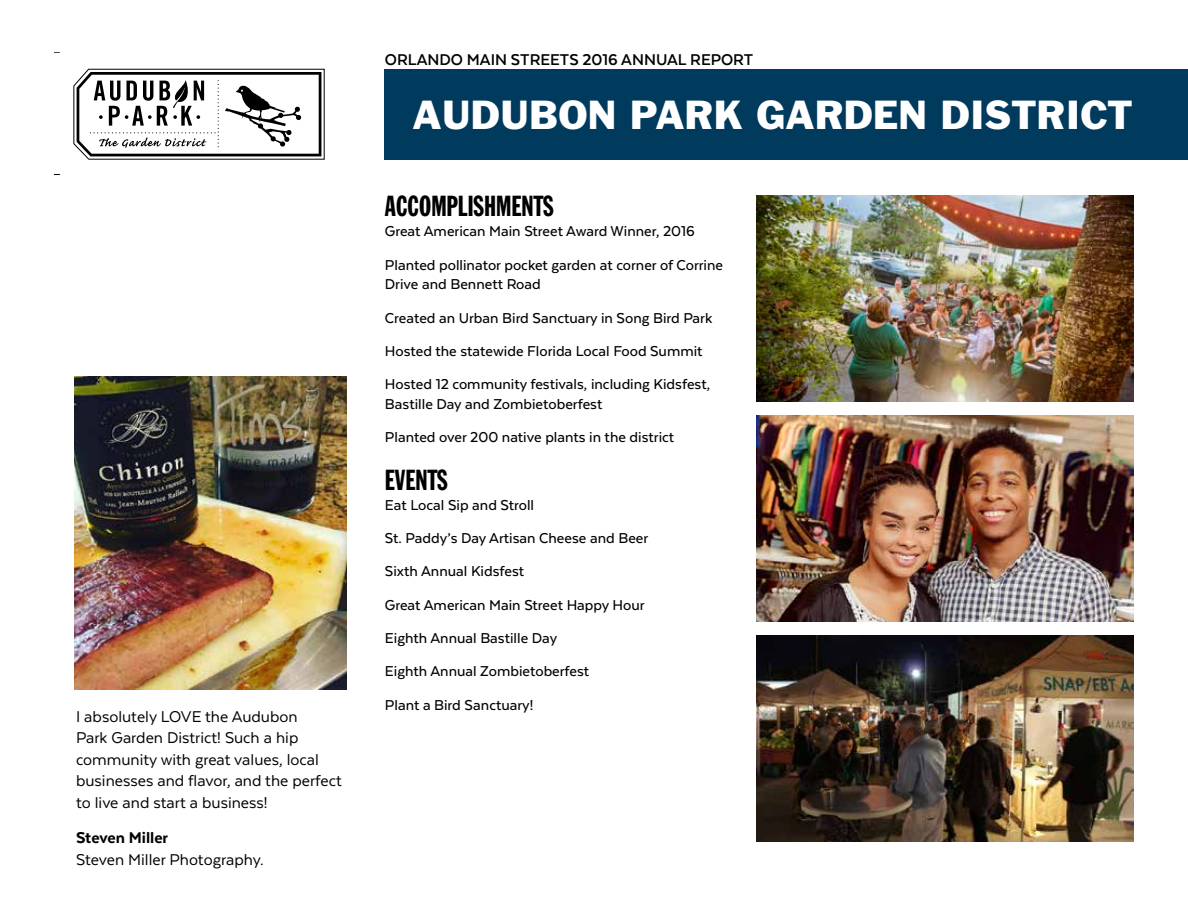
<style>
.page{position:relative;width:1188px;height:918px;background:#fff}
.page>*{position:absolute;margin:0;border:0;box-sizing:border-box;transform-origin:0 0}
.t1{font:37.5px "Franklin Gothic";color:#fff}
.t2{font:28.5px "Franklin Gothic Extra Cond";color:#000}
.t3{font:18px/21.6px "Texta";color:#000}
.t4{font:700 18px "Texta";color:#000}
.t5{font:800 18px "Texta";color:#000}
.t6{font:500 16.5px/33.3px "Texta";color:#000}
</style>
<div class="page">
<div style="left:385px;top:70px;width:803px;height:90px;background:#003a5d"></div>
<svg style="left:73px;top:69px;width:252px;height:91px"></svg>
<img style="left:756px;top:195px;width:378px;height:206px">
<img style="left:756px;top:415px;width:378px;height:206px">
<img style="left:756px;top:635px;width:378px;height:206px">
<img style="left:75px;top:377px;width:271px;height:312px">
<p class="t3" style="left:76px;top:705px;width:267px">I absolutely LOVE the Audubon<br>Park Garden District! Such a hip community with great values, local businesses and flavor, and the perfect to live and start a business!</p>
<p class="t5" style="left:76px;top:828px;width:94px">Steven Miller</p>
<p class="t3" style="left:76px;top:848px;width:189px">Steven Miller Photography.</p>
<p class="t4" style="left:385px;top:50px;width:370px">ORLANDO MAIN STREETS 2016 ANNUAL REPORT</p>
<h1 class="t1" style="left:413px;top:91px;width:721px">AUDUBON PARK GARDEN DISTRICT</h1>
<h2 class="t2" style="left:385px;top:191px;width:170px">ACCOMPLISHMENTS</h2>
<p class="t6" style="left:385px;top:214px;width:340px">Great American Main Street Award Winner, 2016<br>Planted pollinator pocket garden at corner of Corrine</p>
<p class="t6" style="left:385px;top:268px;width:329px">Drive and Bennett Road<br>Created an Urban Bird Sanctuary in Song Bird Park Hosted the statewide Florida Local Food Summit Hosted 12 community festivals, including Kidsfest,</p>
<p class="t6" style="left:385px;top:387px;width:291px">Bastille Day and Zombietoberfest<br>Planted over 200 native plants in the district</p>
<h2 class="t2" style="left:385px;top:465px;width:64px">EVENTS</h2>
<p class="t6" style="left:385px;top:488px;width:265px">Eat Local Sip and Stroll<br>St. Paddy’s Day Artisan Cheese and Beer<br>Sixth Annual Kidsfest<br>Great American Main Street Happy Hour<br>Eighth Annual Bastille Day<br>Eighth Annual Zombietoberfest<br>Plant a Bird Sanctuary!</p>
</div>
